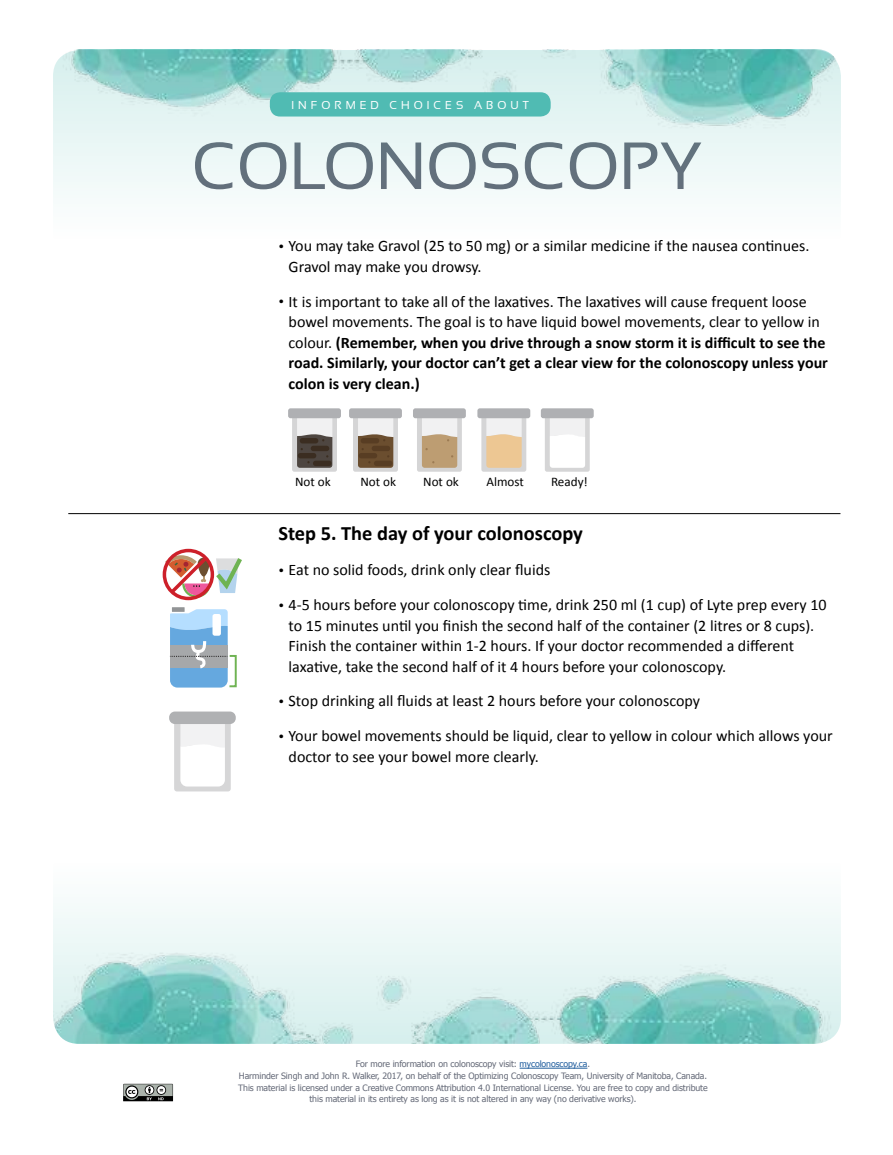
<style>
.page{position:relative;width:893px;height:1155px;background:#fff}
.page>*{position:absolute;margin:0;border:0;box-sizing:border-box;transform-origin:0 0}
.t1{font:66.6px "Sansation";color:#656a78}
.t2{font:700 20.4px "Calibri";color:#000}
.t3{font:16.05px/20.4px "Calibri";color:#000}
.t4{font:700 16.05px/20.4px "Calibri";color:#000}
.t5{font:13.2px "Calibri";color:#000}
.t6{font:11.4px "Sansation";letter-spacing:.35em;color:#fff}
.t7{font:8.7px/11.7px "Tahoma";letter-spacing:-.01em;color:#656a78;text-align:center}
.s1{font-size:11.7px}
.s2{font-weight:400;font-size:11.7px}
.s3{font-weight:400}
.s4{color:#215e9e}
</style>
<div class="page">
<hr style="left:519px;top:1068px;width:68px;height:1px;background:#215e9e">
<img style="left:53px;top:791px;width:787px;height:253px">
<img style="left:53px;top:49px;width:787px;height:146px">
<div style="left:270px;top:92px;width:280px;height:25px;background:#50bbb3;border-radius:10px"></div>
<svg style="left:123px;top:1084px;width:50px;height:17px"></svg>
<hr style="left:68px;top:513px;width:772px;height:1px;background:#000">
<div style="left:163px;top:549px;width:51px;height:51px;border:3px solid #cd202a;border-radius:50%"></div>
<svg style="left:165px;top:553px;width:77px;height:45px"></svg>
<div style="left:172px;top:607px;width:13px;height:5px;background:#929496"></div>
<svg style="left:170px;top:609px;width:58px;height:79px;background:#94bad8"></svg>
<div style="left:228px;top:655px;width:9px;height:32px;border:2px solid #6fb353"></div>
<div style="left:169px;top:712px;width:67px;height:12px;background:#b0b1b3;border-radius:6px"></div>
<svg style="left:174px;top:724px;width:57px;height:67px"></svg>
<div style="left:288px;top:408px;width:53px;height:10px;background:#afb0b3;border-radius:2px"></div>
<svg style="left:292px;top:418px;width:45px;height:54px"></svg>
<div style="left:349px;top:408px;width:53px;height:10px;background:#afb0b3;border-radius:2px"></div>
<svg style="left:353px;top:418px;width:45px;height:54px"></svg>
<div style="left:413px;top:408px;width:53px;height:10px;background:#afb0b3;border-radius:2px"></div>
<svg style="left:417px;top:418px;width:45px;height:54px"></svg>
<div style="left:477px;top:408px;width:53px;height:10px;background:#afb0b3;border-radius:2px"></div>
<svg style="left:481px;top:418px;width:45px;height:54px"></svg>
<div style="left:541px;top:408px;width:52px;height:10px;background:#afb0b3;border-radius:2px"></div>
<svg style="left:545px;top:418px;width:44px;height:54px"></svg>
<p class="t6" style="left:291px;top:98px;width:239px">INFORMED CHOICES ABOUT</p>
<h1 class="t1" style="left:192px;top:127px;width:512px">COLONOSCOPY</h1>
<p class="t3" style="left:288px;top:235px;width:522px;text-indent:-10px"><span class="s1">•</span> You may take Gravol (25 to 50 mg) or a similar medicine if the nausea continues.<br>Gravol may make you drowsy.</p>
<p class="t4" style="left:288px;top:291px;width:541px;text-indent:-10px"><span class="s2">•</span> <span class="s3">It is important to take all of the laxatives. The laxatives will cause frequent loose bowel movements. The goal is to have liquid bowel movements, clear to yellow in colour.</span> (Remember, when you drive through a snow storm it is difficult to see the road. Similarly, your doctor can’t get a clear view for the colonoscopy unless your colon is very clean.)</p>
<p class="t5" style="left:295px;top:473px;width:37px">Not ok</p>
<p class="t5" style="left:360px;top:473px;width:37px">Not ok</p>
<p class="t5" style="left:423px;top:473px;width:37px">Not ok</p>
<p class="t5" style="left:486px;top:473px;width:39px">Almost</p>
<p class="t5" style="left:551px;top:473px;width:38px">Ready!</p>
<p class="t2" style="left:278px;top:526px;width:306px">Step 5. The day of your colonoscopy</p>
<p class="t3" style="left:278px;top:559px;width:273px"><span class="s1">•</span> Eat no solid foods, drink only clear fluids</p>
<p class="t3" style="left:288px;top:594px;width:539px;text-indent:-10px"><span class="s1">•</span> 4-5 hours before your colonoscopy time, drink 250 ml (1 cup) of Lyte prep every 10 to 15 minutes until you finish the second half of the container (2 litres or 8 cups).<br>Finish the container within 1-2 hours. If your doctor recommended a different laxative, take the second half of it 4 hours before your colonoscopy.</p>
<p class="t3" style="left:278px;top:690px;width:423px"><span class="s1">•</span> Stop drinking all fluids at least 2 hours before your colonoscopy</p>
<p class="t3" style="left:288px;top:725px;width:545px;text-indent:-10px"><span class="s1">•</span> Your bowel movements should be liquid, clear to yellow in colour which allows your doctor to see your bowel more clearly.</p>
<p class="t7" style="left:238px;top:1059px;width:471px">For more information on colonoscopy visit: <span class="s4">mycolonoscopy.ca</span>.<br>Harminder Singh and John R. Walker, 2017, on behalf of the Optimizing Colonoscopy Team, University of Manitoba, Canada.<br>This material is licensed under a Creative Commons Attribution 4.0 International License. You are free to copy and distribute this material in its entirety as long as it is not altered in any way (no derivative works).</p>
</div>
